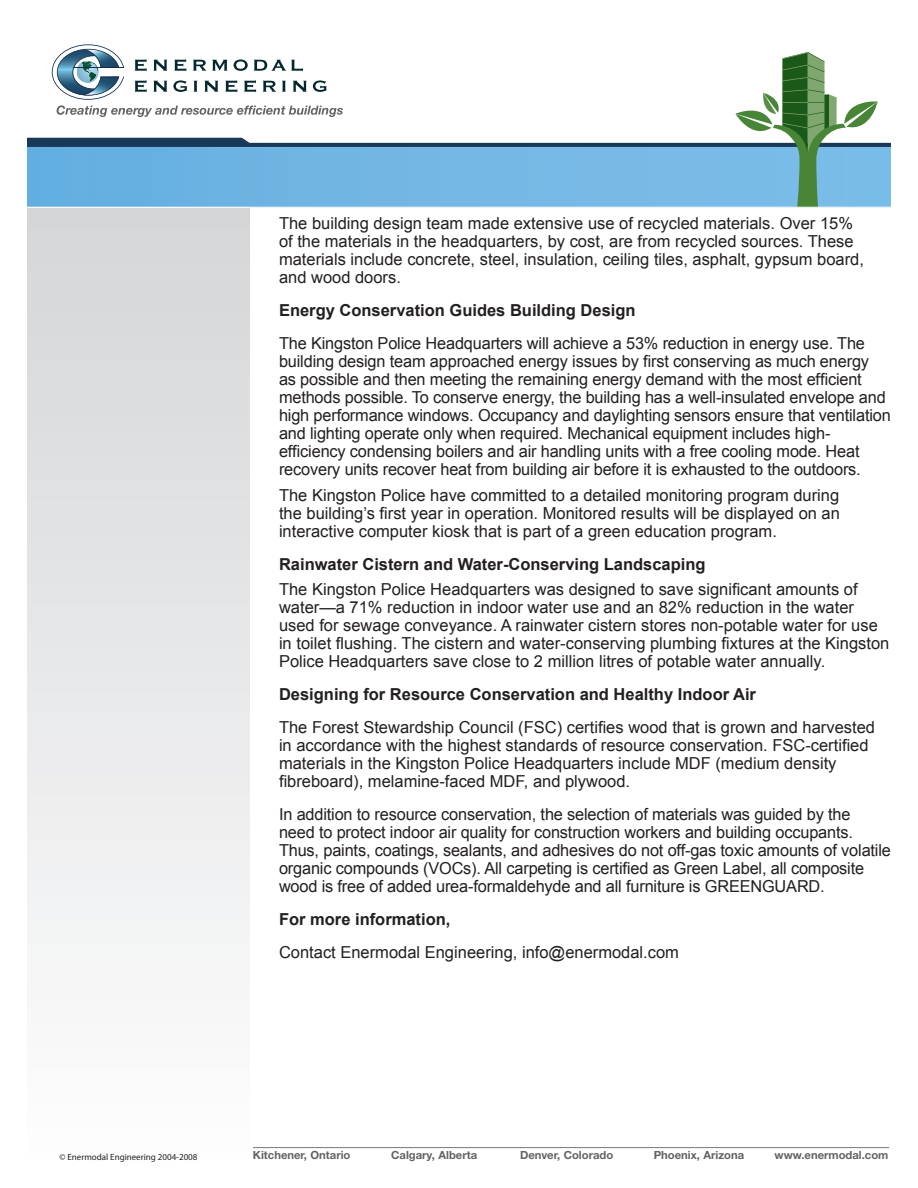
<style>
.page{position:relative;width:918px;height:1188px;background:#fff}
.page>*{position:absolute;margin:0;border:0;box-sizing:border-box;transform-origin:0 0}
.t1{font:16.5px/18px "Arial";color:#231f20}
.t2{font:700 16.5px "Arial";color:#231f20}
.t3{font:700 11.25px "Helvetica Neue";color:#636366}
.t4{font:9px "Myriad Pro";color:#231f20}
</style>
<div class="page">
<div style="left:27px;top:207px;width:223px;height:953px;background:linear-gradient(to bottom,#d4d5d8,#fdfdfd)"></div>
<hr style="left:253px;top:1147px;width:636px;height:1px;background:#76787b">
<svg style="left:27px;top:44px;width:864px;height:163px"></svg>
<hr style="left:17px;top:207px;width:882px;height:1px;background:#fff">
<p class="t1" style="left:279px;top:215px;width:587px">The building design team made extensive use of recycled materials. Over 15% of the materials in the headquarters, by cost, are from recycled sources. These materials include concrete, steel, insulation, ceiling tiles, asphalt, gypsum board, and wood doors.</p>
<h4 class="t2" style="left:279px;top:299px;width:358px">Energy Conservation Guides Building Design</h4>
<p class="t1" style="left:279px;top:335px;width:588px">The Kingston Police Headquarters will achieve a 53% reduction in energy use. The</p>
<p class="t1" style="left:279px;top:353px;width:592px">building design team approached energy issues by first conserving as much energy as possible and then meeting the remaining energy demand with the most efficient</p>
<p class="t1" style="left:279px;top:389px;width:613px">methods possible. To conserve energy, the building has a well-insulated envelope and high performance windows. Occupancy and daylighting sensors ensure that ventilation and lighting operate only when required. Mechanical equipment includes high-</p>
<p class="t1" style="left:279px;top:443px;width:582px">efficiency condensing boilers and air handling units with a free cooling mode. Heat</p>
<p class="t1" style="left:279px;top:461px;width:583px">recovery units recover heat from building air before it is exhausted to the outdoors.</p>
<p class="t1" style="left:279px;top:486px;width:562px">The Kingston Police have committed to a detailed monitoring program during</p>
<p class="t1" style="left:279px;top:504px;width:562px">the building’s first year in operation. Monitored results will be displayed on an</p>
<p class="t1" style="left:279px;top:522px;width:499px">interactive computer kiosk that is part of a green education program.</p>
<h4 class="t2" style="left:279px;top:553px;width:428px">Rainwater Cistern and Water-Conserving Landscaping</h4>
<p class="t1" style="left:279px;top:581px;width:580px">The Kingston Police Headquarters was designed to save significant amounts of water—a 71% reduction in indoor water use and an 82% reduction in the water</p>
<p class="t1" style="left:279px;top:617px;width:600px">used for sewage conveyance. A rainwater cistern stores non-potable water for use</p>
<p class="t1" style="left:279px;top:635px;width:612px">in toilet flushing. The cistern and water-conserving plumbing fixtures at the Kingston</p>
<p class="t1" style="left:279px;top:653px;width:548px">Police Headquarters save close to 2 million litres of potable water annually.</p>
<p class="t2" style="left:279px;top:683px;width:479px">Designing for Resource Conservation and Healthy Indoor Air</p>
<p class="t1" style="left:279px;top:719px;width:598px">The Forest Stewardship Council (FSC) certifies wood that is grown and harvested in accordance with the highest standards of resource conservation. FSC-certified</p>
<p class="t1" style="left:279px;top:755px;width:559px">materials in the Kingston Police Headquarters include MDF (medium density</p>
<p class="t1" style="left:279px;top:773px;width:353px">fibreboard), melamine-faced MDF, and plywood.</p>
<p class="t1" style="left:279px;top:806px;width:613px">In addition to resource conservation, the selection of materials was guided by the<br>need to protect indoor air quality for construction workers and building occupants.<br>Thus, paints, coatings, sealants, and adhesives do not off-gas toxic amounts of volatile</p>
<p class="t1" style="left:279px;top:860px;width:587px">organic compounds (VOCs). All carpeting is certified as Green Label, all composite</p>
<p class="t1" style="left:279px;top:878px;width:547px">wood is free of added urea-formaldehyde and all furniture is GREENGUARD.</p>
<p class="t2" style="left:279px;top:908px;width:173px">For more information,</p>
<p class="t1" style="left:279px;top:944px;width:402px">Contact Enermodal Engineering, info@enermodal.com</p>
<p class="t4" style="left:60px;top:1151px;width:140px">© Enermodal Engineering 2004-2008</p>
<p class="t3" style="left:253px;top:1148px;width:99px">Kitchener, Ontario</p>
<p class="t3" style="left:391px;top:1148px;width:87px">Calgary, Alberta</p>
<p class="t3" style="left:520px;top:1148px;width:95px">Denver, Colorado</p>
<p class="t3" style="left:654px;top:1148px;width:92px">Phoenix, Arizona</p>
<p class="t3" style="left:775px;top:1148px;width:115px">www.enermodal.com</p>
</div>
